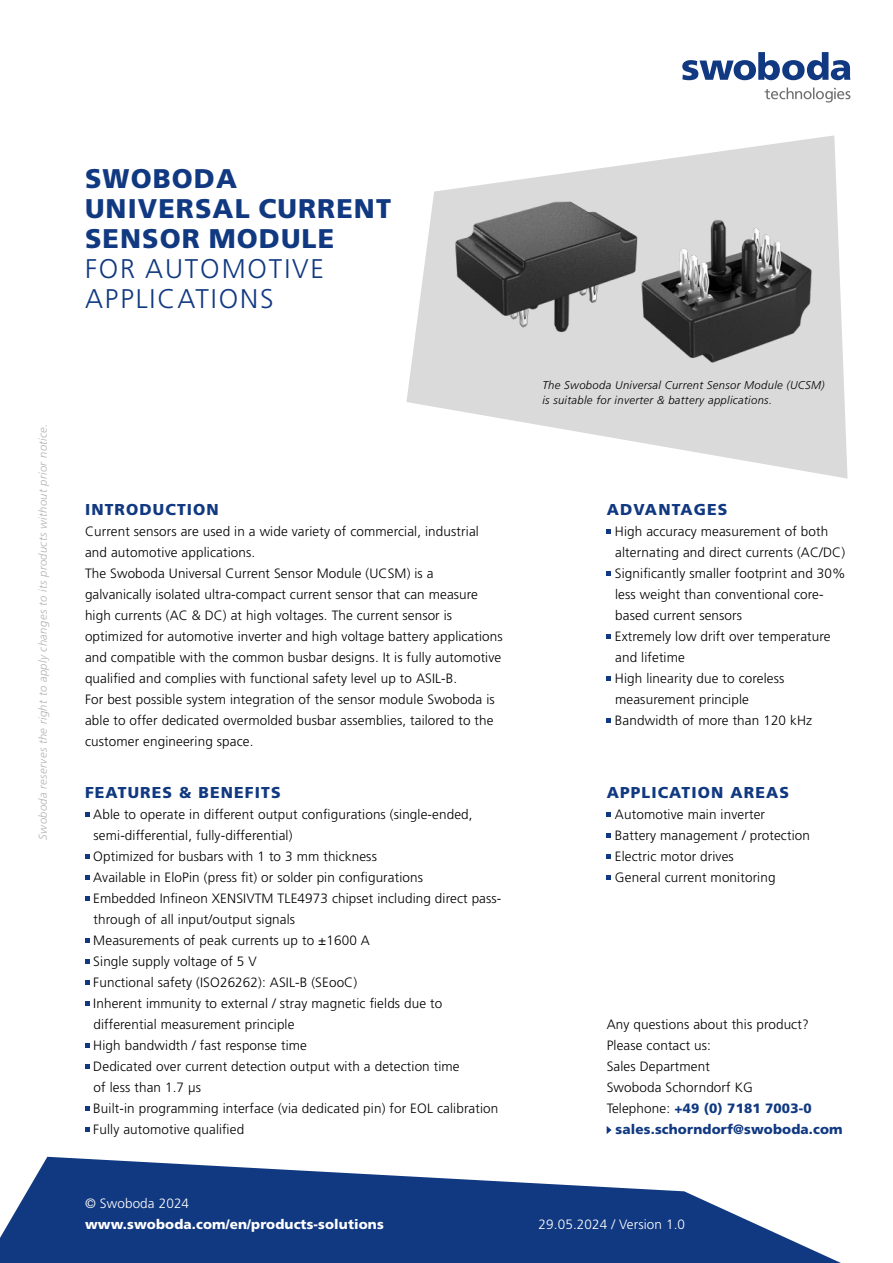
<style>
.page{position:relative;width:893px;height:1263px;background:#fff}
.page>*{position:absolute;margin:0;border:0;box-sizing:border-box;transform-origin:0 0}
.t1{font:900 27px/30px "Frutiger LT Std";letter-spacing:.04em;color:#113981}
.t2{font:300 27px/30px "Frutiger LT Std";letter-spacing:.07em;color:#113981}
.t3{font:900 15.75px "Frutiger LT Std";letter-spacing:.07em;color:#113981}
.t4{font:300 13.5px/21px "Frutiger LT Std";letter-spacing:.01em;color:#000}
.t5{font:900 13.5px "Frutiger LT Std";letter-spacing:.01em;color:#113981}
.t6{font:900 13.5px "Frutiger LT Std";letter-spacing:.01em;color:#fff}
.t7{font:300 13.5px "Frutiger LT Std";letter-spacing:.01em;color:#fff}
.t8{font:italic 300 11.25px/15px "Frutiger LT Std";letter-spacing:.03em;color:#000}
.t9{font:italic 300 11.25px "Frutiger LT Std";letter-spacing:.03em;color:#b1b2b3}
.s1{font-weight:300;color:#000}
</style>
<div class="page">
<svg style="left:406px;top:135px;width:441px;height:344px;fill:#dadada"></svg>
<svg style="left:607px;top:529px;width:4px;height:4px"></svg>
<svg style="left:607px;top:571px;width:4px;height:4px"></svg>
<svg style="left:607px;top:634px;width:4px;height:4px"></svg>
<svg style="left:607px;top:676px;width:4px;height:4px"></svg>
<svg style="left:607px;top:718px;width:4px;height:4px"></svg>
<svg style="left:607px;top:812px;width:4px;height:5px"></svg>
<svg style="left:607px;top:833px;width:4px;height:5px"></svg>
<svg style="left:607px;top:854px;width:4px;height:5px"></svg>
<svg style="left:607px;top:875px;width:4px;height:5px"></svg>
<svg style="left:85px;top:812px;width:4px;height:5px"></svg>
<svg style="left:85px;top:854px;width:4px;height:5px"></svg>
<svg style="left:85px;top:875px;width:4px;height:5px"></svg>
<svg style="left:85px;top:896px;width:4px;height:5px"></svg>
<svg style="left:85px;top:938px;width:4px;height:5px"></svg>
<svg style="left:85px;top:959px;width:4px;height:5px"></svg>
<svg style="left:85px;top:980px;width:4px;height:5px"></svg>
<svg style="left:85px;top:1001px;width:4px;height:5px"></svg>
<svg style="left:85px;top:1043px;width:4px;height:5px"></svg>
<svg style="left:85px;top:1064px;width:4px;height:5px"></svg>
<svg style="left:85px;top:1106px;width:4px;height:5px"></svg>
<svg style="left:85px;top:1127px;width:4px;height:5px"></svg>
<svg style="left:682px;top:52px;width:168px;height:28px"></svg>
<svg style="left:765px;top:88px;width:85px;height:15px"></svg>
<svg style="left:0;top:1157px;width:841px;height:106px;fill:#113981"></svg>
<svg style="left:607px;top:1126px;width:5px;height:8px"></svg>
<img style="left:406px;top:173px;width:314px;height:195px">
<img style="left:556px;top:197px;width:291px;height:194px">
<p class="t9" style="left:36px;top:839px;width:418px;rotate:-90deg">Swoboda reserves the right to apply changes to its products without prior notice.</p>
<h1 class="t1" style="left:85px;top:164px;width:307px">SWOBODA<br>UNIVERSAL CURRENT<br>SENSOR MODULE</h1>
<h1 class="t2" style="left:85px;top:254px;width:241px">FOR AUTOMOTIVE<br>APPLICATIONS</h1>
<p class="t3" style="left:85px;top:499px;width:135px">INTRODUCTION</p>
<p class="t4" style="left:85px;top:521px;width:419px">Current sensors are used in a wide variety of commercial, industrial and automotive applications.<br>The Swoboda Universal Current Sensor Module (UCSM) is a galvanically isolated ultra-compact current sensor that can measure high currents (AC &amp; DC) at high voltages. The current sensor is optimized for automotive inverter and high voltage battery applications and compatible with the common busbar designs. It is fully automotive qualified and complies with functional safety level up to ASIL-B.<br>For best possible system integration of the sensor module Swoboda is able to offer dedicated overmolded busbar assemblies, tailored to the customer engineering space.</p>
<p class="t3" style="left:85px;top:783px;width:197px">FEATURES &amp; BENEFITS</p>
<p class="t4" style="left:93px;top:804px;width:410px">Able to operate in different output configurations (single-ended, semi-differential, fully-differential)<br>Optimized for busbars with 1 to 3 mm thickness<br>Available in EloPin (press fit) or solder pin configurations<br>Embedded Infineon XENSIVTM TLE4973 chipset including direct pass&shy;through of all input/output signals<br>Measurements of peak currents up to ±1600 A<br>Single supply voltage of 5 V<br>Functional safety (ISO26262): ASIL-B (SEooC)<br>Inherent immunity to external / stray magnetic fields due to differential measurement principle<br>High bandwidth / fast response time<br>Dedicated over current detection output with a detection time<br>of less than 1.7 µs<br>Built-in programming interface (via dedicated pin) for EOL calibration Fully automotive qualified</p>
<p class="t8" style="left:542px;top:377px;width:284px">The Swoboda Universal Current Sensor Module (UCSM) is suitable for inverter &amp; battery applications.</p>
<p class="t3" style="left:607px;top:499px;width:122px">ADVANTAGES</p>
<p class="t4" style="left:615px;top:521px;width:232px">High accuracy measurement of both alternating and direct currents (AC/DC)<br>Significantly smaller footprint and 30% less weight than conventional core&shy;based current sensors<br>Extremely low drift over temperature and lifetime<br>High linearity due to coreless measurement principle<br>Bandwidth of more than 120 kHz</p>
<p class="t3" style="left:607px;top:783px;width:184px">APPLICATION AREAS</p>
<p class="t4" style="left:615px;top:804px;width:197px">Automotive main inverter<br>Battery management / protection<br>Electric motor drives<br>General current monitoring</p>
<p class="t4" style="left:607px;top:1014px;width:204px">Any questions about this product?</p>
<p class="t4" style="left:607px;top:1035px;width:106px">Please contact us:</p>
<p class="t4" style="left:607px;top:1056px;width:105px">Sales Department</p>
<p class="t4" style="left:607px;top:1077px;width:148px">Swoboda Schorndorf KG</p>
<p class="t5" style="left:607px;top:1100px;width:206px"><span class="s1">Telephone:</span> +49 (0) 7181 7003-0</p>
<p class="t5" style="left:616px;top:1121px;width:229px">sales.schorndorf@swoboda.com</p>
<p class="t7" style="left:85px;top:1195px;width:106px">© Swoboda 2024</p>
<p class="t6" style="left:85px;top:1216px;width:300px">www.swoboda.com/en/products-solutions</p>
<p class="t7" style="left:539px;top:1216px;width:148px">29.05.2024 / Version 1.0</p>
</div>
